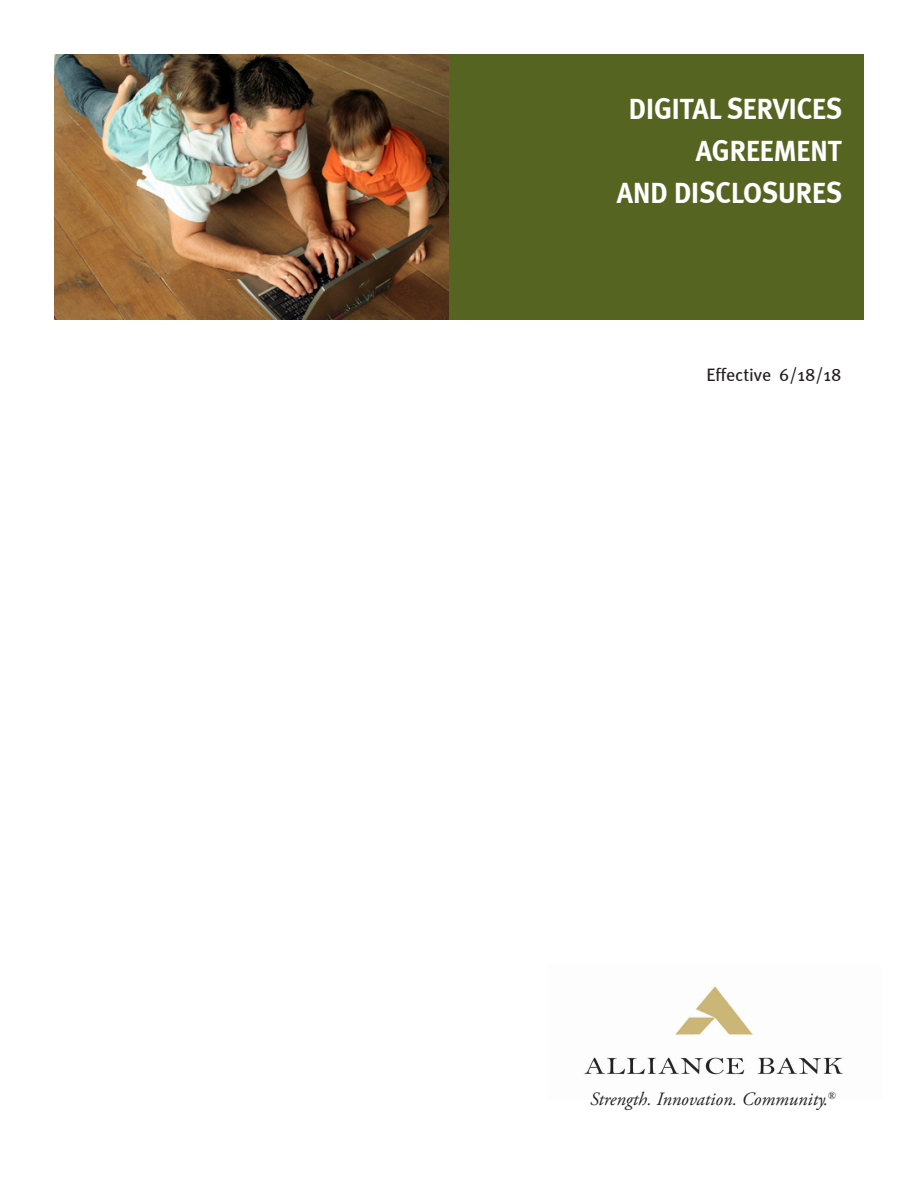
<style>
.page{position:relative;width:918px;height:1188px;background:#fff}
.page>*{position:absolute;margin:0;border:0;box-sizing:border-box;transform-origin:0 0}
.t1{font:700 30px/42px "Meta";color:#fff;text-align:right;scale:.93 1}
.t2{font:italic 18.75px "Adobe Garamond Pro";color:#231f20}
.t3{font:18px "Meta";color:#231f20}
</style>
<div class="page">
<img style="left:54px;top:54px;width:396px;height:266px">
<div style="left:450px;top:54px;width:414px;height:266px;background:#566421"></div>
<img style="left:584px;top:986px;width:259px;height:89px">
<p class="t1" style="left:629px;top:88px;width:231px">DIGITAL SERVICES<br>AGREEMENT</p>
<p class="t1" style="left:617px;top:172px;width:244px">AND DISCLOSURES</p>
<p class="t3" style="left:706px;top:364px;width:137px">Effective 6/18/18</p>
<p class="t2" style="left:590px;top:1088px;width:248px">Strength. Innovation. Community.<sup>®</sup></p>
</div>
